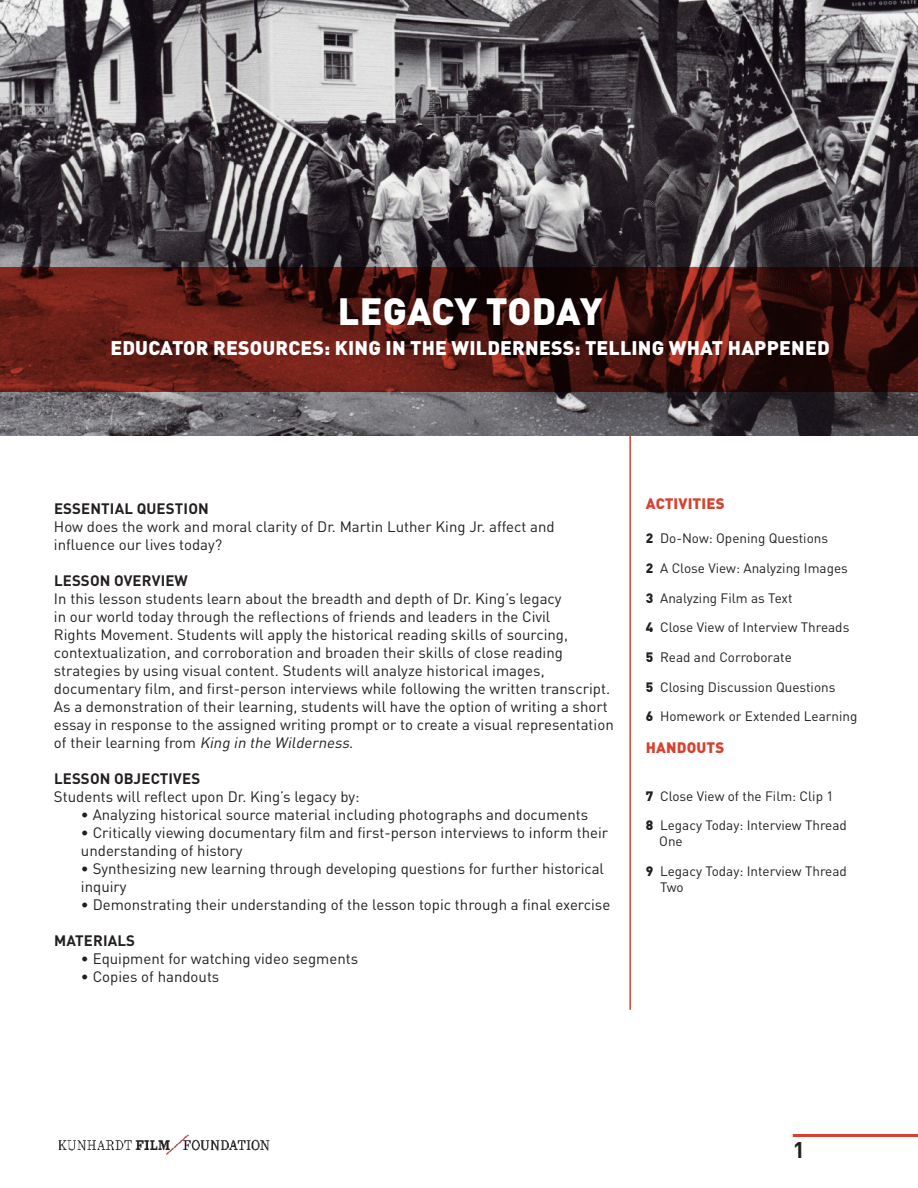
<style>
.page{position:relative;width:918px;height:1188px;background:#fff}
.page>*{position:absolute;margin:0;border:0;box-sizing:border-box;transform-origin:0 0}
.t1{font:900 37.5px "DIN Pro";color:#fff}
.t2{font:700 22.5px "DIN Pro";color:#231f20}
.t3{font:900 19.5px "DIN Pro";letter-spacing:.01em;color:#fff}
.t4{font:15px/18px "DIN Pro";color:#231f20}
.t5{font:700 15px "DIN Pro";letter-spacing:.01em;color:#231f20}
.t6{font:900 15px "DIN Pro";letter-spacing:.01em;color:#d74130}
.t7{font:13.5px/29.7px "DIN Pro";color:#231f20}
.s1{font-style:italic}
.s2{font-weight:900}
</style>
<div class="page">
<hr style="left:793px;top:1134px;width:125px;height:3px;background:#d74130">
<img style="left:58px;top:1134px;width:211px;height:21px">
<img style="left:0;top:0;width:918px;height:435px">
<svg style="left:0;top:268px;width:918px;height:124px;background:#4d1611"></svg>
<hr style="left:629px;top:435px;width:2px;height:575px;background:#d74130">
<h1 class="t1" style="left:338px;top:286px;width:266px">LEGACY TODAY</h1>
<h3 class="t3" style="left:110px;top:335px;width:721px">EDUCATOR RESOURCES: KING IN THE WILDERNESS: TELLING WHAT HAPPENED</h3>
<p class="t5" style="left:54px;top:498px;width:156px">ESSENTIAL QUESTION</p>
<p class="t4" style="left:54px;top:516px;width:502px">How does the work and moral clarity of Dr. Martin Luther King Jr. affect and influence our lives today?</p>
<p class="t5" style="left:54px;top:570px;width:135px">LESSON OVERVIEW</p>
<p class="t4" style="left:54px;top:588px;width:561px">In this lesson students learn about the breadth and depth of Dr. King’s legacy<br>in our world today through the reflections of friends and leaders in the Civil<br>Rights Movement. Students will apply the historical reading skills of sourcing, contextualization, and corroboration and broaden their skills of close reading strategies by using visual content. Students will analyze historical images, documentary film, and first-person interviews while following the written transcript.<br>As a demonstration of their learning, students will have the option of writing a short essay in response to the assigned writing prompt or to create a visual representation o f t h e i r le a r n i n g f ro m <span class="s1">King in the Wilderness</span>.</p>
<p class="t5" style="left:54px;top:768px;width:148px">LESSON OBJECTIVES</p>
<p class="t4" style="left:54px;top:786px;width:307px">Students will reflect upon Dr. King’s legacy by:</p>
<p class="t4" style="left:81px;top:804px;width:509px">• Analyzing historical source material including photographs and documents</p>
<p class="t4" style="left:81px;top:822px;width:529px">• Critically viewing documentary film and first-person interviews to inform their understanding of history</p>
<p class="t4" style="left:81px;top:858px;width:525px">• Synthesizing new learning through developing questions for further historical inquiry</p>
<p class="t4" style="left:81px;top:894px;width:531px">• Demonstrating their understanding of the lesson topic through a final exercise</p>
<p class="t5" style="left:54px;top:930px;width:83px">MATERIALS</p>
<p class="t4" style="left:81px;top:948px;width:279px">• Equipment for watching video segments</p>
<p class="t4" style="left:81px;top:966px;width:140px">• Copies of handouts</p>
<p class="t6" style="left:646px;top:493px;width:80px">ACTIVITIES</p>
<p class="t7" style="left:646px;top:523px;width:204px"><span class="s2">2</span> Do-Now: Opening Questions<br><span class="s2">2</span> A Close View: Analyzing Images</p>
<p class="t7" style="left:646px;top:582px;width:205px"><span class="s2">3</span> Analyzing Film as Text<br><span class="s2">4</span> Close View of Interview Threads</p>
<p class="t7" style="left:646px;top:642px;width:213px"><span class="s2">5</span> Read and Corroborate<br><span class="s2">5</span> Closing Discussion Questions<br><span class="s2">6</span> Homework or Extended Learning</p>
<p class="t6" style="left:646px;top:737px;width:80px">HANDOUTS</p>
<p class="t7" style="left:646px;top:780px;width:189px"><span class="s2">7</span> Close View of the Film: Clip 1</p>
<p class="t7" style="left:659px;top:817px;width:189px;line-height:16.2px;text-indent:-13px"><span class="s2">8</span> Legacy Today: Interview Thread<br>One</p>
<p class="t7" style="left:660px;top:863px;width:188px;line-height:16.2px;text-indent:-14px"><span class="s2">9</span> Legacy Today: Interview Thread<br>Two</p>
<h2 class="t2" style="left:793px;top:1134px;width:14px">1</h2>
</div>
